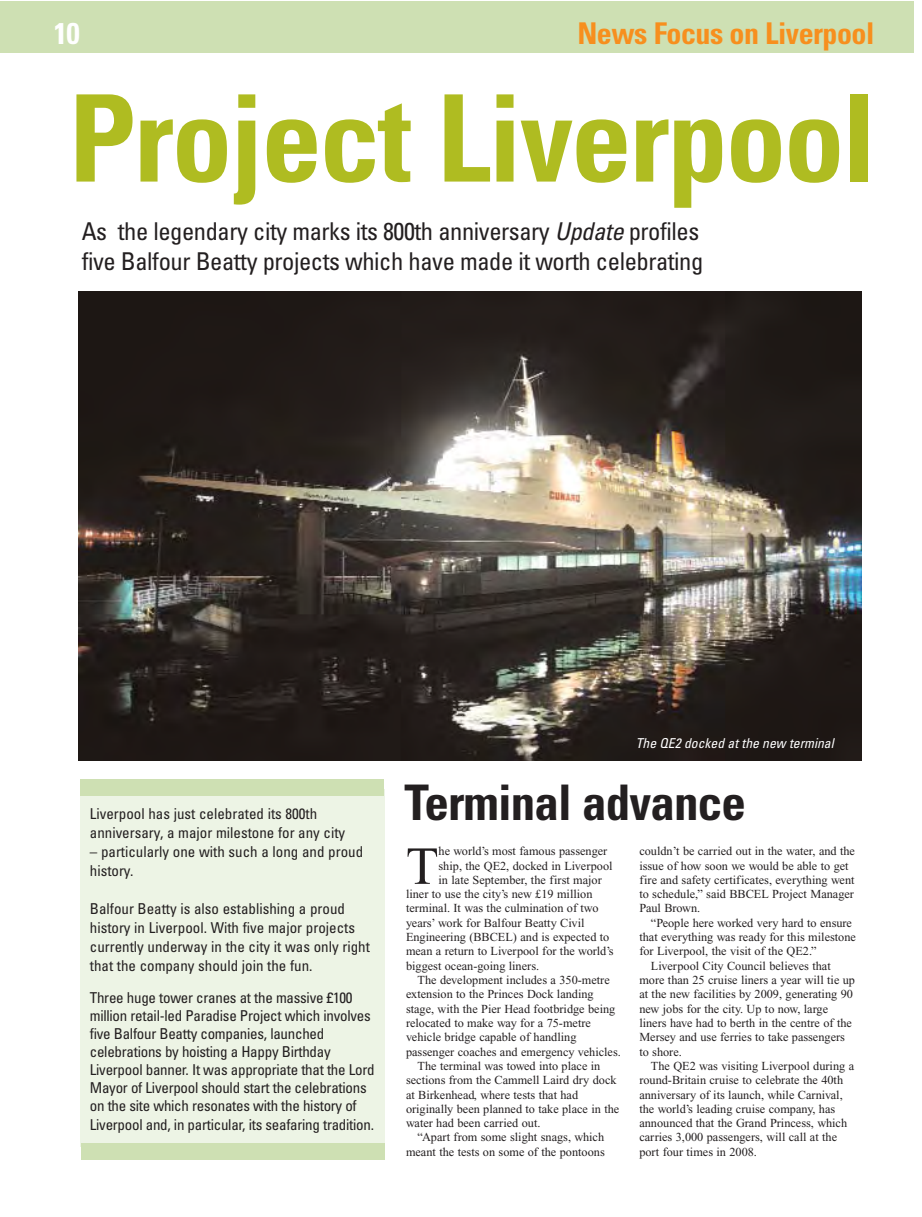
<style>
.page{position:relative;width:922px;height:1217px;background:#fff}
.page>*{position:absolute;margin:0;border:0;box-sizing:border-box;transform-origin:0 0}
.t1{font:700 condensed 120.75px "Univers";letter-spacing:-.02em;color:#afbc21}
.t2{font:53.5px "Times New Roman";color:#231f20}
.t3{font:700 condensed 49px "Univers";letter-spacing:-.02em;color:#231f20}
.t4{font:700 condensed 30px "Univers";letter-spacing:-.02em;color:#f78f1e}
.t5{font:700 condensed 30px "Univers";color:#fff}
.t6{font:condensed 24.5px/29.4px "Univers";letter-spacing:-.02em;color:#231f20}
.t7{font:condensed 15px/18.1px "Univers";letter-spacing:-.02em;color:#231f20}
.t8{font:condensed 15px/19.1px "Univers";color:#231f20}
.t9{font:italic condensed 13.62px "Univers";color:#fff}
.t10{font:12.25px/14.2px "Times New Roman";color:#231f20}
.s1{font-style:italic}
</style>
<div class="page">
<div style="left:0;top:1px;width:913px;height:52px;background:#cee0b3"></div>
<img style="left:78px;top:292px;width:783px;height:469px">
<div style="left:80px;top:789px;width:304px;height:358px;background:#edf4e5"></div>
<div style="left:80px;top:779px;width:304px;height:17px;background:#cee0b3"></div>
<div style="left:82px;top:1143px;width:303px;height:17px;background:#cee0b3"></div>
<h3 class="t5" style="left:54px;top:23px;width:28px">10</h3>
<h3 class="t4" style="left:577px;top:23px;width:298px">News Focus on Liverpool</h3>
<h1 class="t1" style="left:69px;top:94px;width:808px">Project Liverpool</h1>
<h3 class="t6" style="left:82px;top:219px;width:623px">As the legendary city marks its 800th anniversary <span class="s1">Update</span>profiles five Balfour Beatty projects which have made it worth celebrating</h3>
<p class="t8" style="left:90px;top:805px;width:257px">Liverpool has just celebrated its 800th anniversary, a major milestone for any city</p>
<p class="t8" style="left:90px;top:843px;width:275px">– particularly one with such a long and proud history.</p>
<p class="t8" style="left:90px;top:900px;width:281px">Balfour Beatty is also establishing a proud history in Liverpool. With five major projects currently underway in the city it was only right that the company should join the fun.</p>
<p class="t7" style="left:90px;top:990px;width:286px">Three huge tower cranes at the massive £100 million retail-led Paradise Project which involves five Balfour Beatty companies, launched celebrations by hoisting a Happy Birthday Liverpool banner. It was appropriate that the Lord Mayor of Liverpool should start the celebrations on the site which resonates with the history of Liverpool and, in particular, its seafaring tradition.</p>
<p class="t9" style="left:635px;top:738px;width:202px">The QE2 docked atthe new terminal</p>
<h3 class="t3" style="left:404px;top:785px;width:343px">Terminal advance</h3>
<h2 class="t2" style="left:406px;top:846px;width:34px">T</h2>
<p class="t10" style="left:438px;top:845px;width:170px">he world’s most famous passenger</p>
<p class="t10" style="left:438px;top:859px;width:175px">ship, the QE2, docked in Liverpool</p>
<p class="t10" style="left:438px;top:873px;width:165px">in late September, the first major</p>
<p class="t10" style="left:406px;top:888px;width:188px">liner to use the city’s new £19 million</p>
<p class="t10" style="left:406px;top:902px;width:194px">terminal. It was the culmination of two</p>
<p class="t10" style="left:406px;top:916px;width:180px">years’ work for Balfour Beatty Civil</p>
<p class="t10" style="left:406px;top:931px;width:205px">Engineering (BBCEL) and is expected to</p>
<p class="t10" style="left:406px;top:945px;width:209px">mean a return to Liverpool for the world’s</p>
<p class="t10" style="left:406px;top:959px;width:135px">biggest ocean-going liners.</p>
<p class="t10" style="left:417px;top:974px;width:194px">The development includes a 350-metre</p>
<p class="t10" style="left:406px;top:988px;width:189px">extension to the Princes Dock landing</p>
<p class="t10" style="left:406px;top:1002px;width:211px">stage, with the Pier Head footbridge being</p>
<p class="t10" style="left:406px;top:1017px;width:186px">relocated to make way for a 75-metre</p>
<p class="t10" style="left:406px;top:1031px;width:172px">vehicle bridge capable of handling</p>
<p class="t10" style="left:406px;top:1045px;width:216px">passenger coaches and emergency vehicles.</p>
<p class="t10" style="left:417px;top:1059px;width:184px">The terminal was towed into place in</p>
<p class="t10" style="left:406px;top:1074px;width:212px">sections from the Cammell Laird dry dock</p>
<p class="t10" style="left:406px;top:1088px;width:174px">at Birkenhead, where tests that had</p>
<p class="t10" style="left:406px;top:1102px;width:215px">originally been planned to take place in the</p>
<p class="t10" style="left:406px;top:1117px;width:136px">water had been carried out.</p>
<p class="t10" style="left:417px;top:1131px;width:188px">“Apart from some slight snags, which</p>
<p class="t10" style="left:406px;top:1145px;width:200px">meant the tests on some of the pontoons</p>
<p class="t10" style="left:639px;top:845px;width:217px">couldn’t be carried out in the water, and the issue of how soon we would be able to get fire and safety certificates, everything went to schedule,” said BBCEL Project Manager Paul Brown.</p>
<p class="t10" style="left:650px;top:916px;width:202px">“People here worked very hard to ensure</p>
<p class="t10" style="left:639px;top:931px;width:218px">that everything was ready for this milestone</p>
<p class="t10" style="left:639px;top:945px;width:179px">for Liverpool, the visit of the QE2.”</p>
<p class="t10" style="left:650px;top:959px;width:181px">Liverpool City Council believes that</p>
<p class="t10" style="left:639px;top:974px;width:217px">more than 25 cruise liners a year will tie up</p>
<p class="t10" style="left:639px;top:988px;width:215px">at the new facilities by 2009, generating 90</p>
<p class="t10" style="left:639px;top:1002px;width:190px">new jobs for the city. Up to now, large</p>
<p class="t10" style="left:639px;top:1017px;width:214px">liners have had to berth in the centre of the</p>
<p class="t10" style="left:639px;top:1031px;width:207px">Mersey and use ferries to take passengers</p>
<p class="t10" style="left:639px;top:1045px;width:44px">to shore.</p>
<p class="t10" style="left:650px;top:1059px;width:204px">The QE2 was visiting Liverpool during a</p>
<p class="t10" style="left:639px;top:1074px;width:205px">round-Britain cruise to celebrate the 40th</p>
<p class="t10" style="left:639px;top:1088px;width:205px">anniversary of its launch, while Carnival,</p>
<p class="t10" style="left:639px;top:1102px;width:197px">the world’s leading cruise company, has</p>
<p class="t10" style="left:639px;top:1117px;width:209px">announced that the Grand Princess, which</p>
<p class="t10" style="left:639px;top:1131px;width:199px">carries 3,000 passengers, will call at the</p>
<p class="t10" style="left:639px;top:1145px;width:119px">port four times in 2008.</p>
</div>
